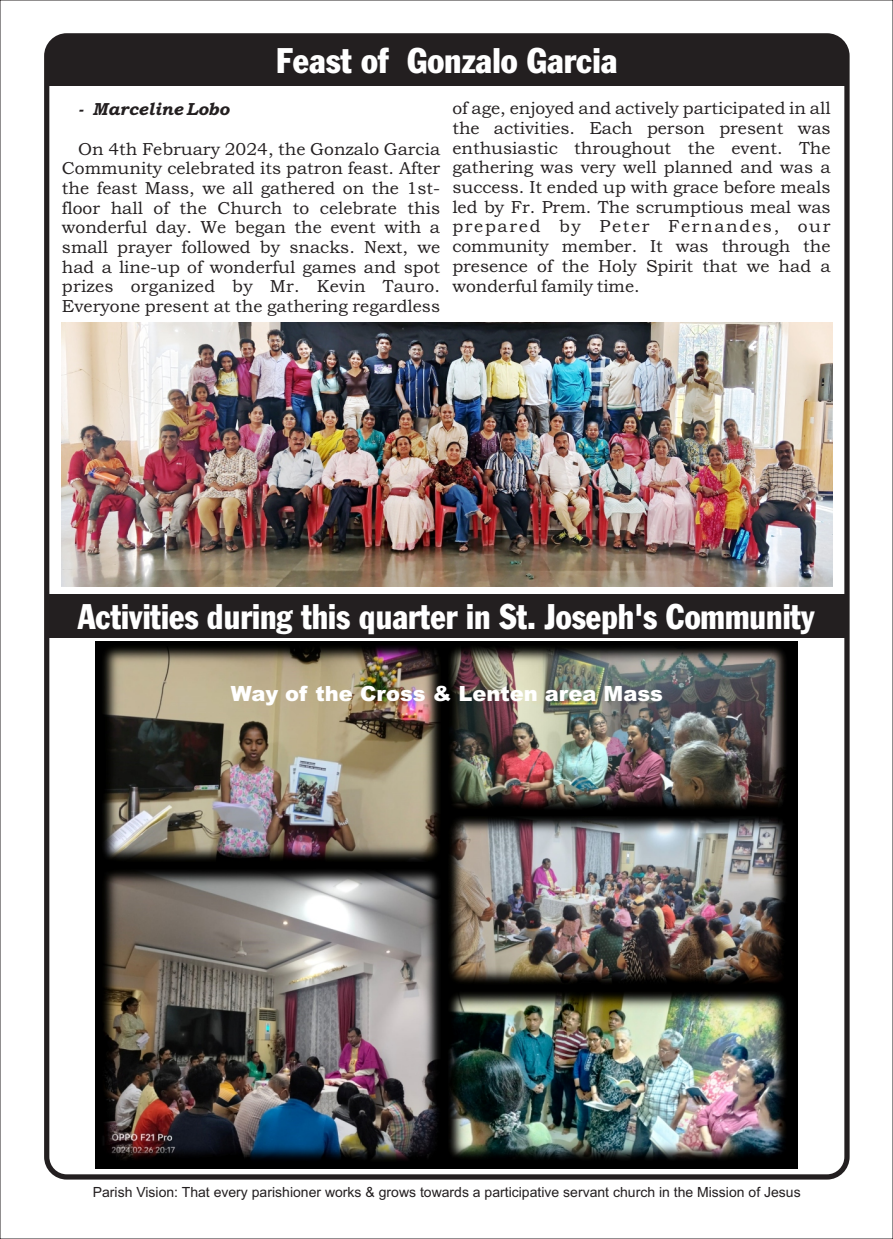
<style>
.page{position:relative;width:893px;height:1239px;background:#fff}
.page>*{position:absolute;margin:0;border:0;box-sizing:border-box;transform-origin:0 0}
.t1{font:35px "Franklin Gothic Condensed";color:#fff;scale:.95 1}
.t2{font:35px "Franklin Gothic Condensed";color:#fff}
.t3{font:900 21px "Arial";color:#fff}
.t4{font:17.5px/19.6px "Bookman Old Style";color:#231f20;text-align:justify}
.t5{font:italic 700 17.5px "Bookman Old Style";color:#231f20}
.t6{font:14px "Arial";color:#231f20}
</style>
<div class="page">
<div style="left:47px;top:36px;width:799px;height:50px;background:#231f20"></div>
<div style="left:44px;top:33px;width:805px;height:1147px;border:5px solid #231f20;border-radius:20px"></div>
<div style="left:48px;top:594px;width:797px;height:44px;background:#231f20"></div>
<img style="left:62px;top:322px;width:770px;height:264px">
<img style="left:95px;top:642px;width:702px;height:527px">
<h1 class="t2" style="left:276px;top:47px;width:343px">Feast of Gonzalo Garcia</h1>
<p class="t5" style="left:78px;top:103px;width:152px">- Marceline Lobo</p>
<p class="t4" style="left:62px;top:140px;width:380px;text-indent:16px">On 4th February 2024, the Gonzalo Garcia Community celebrated its patron feast. After the feast Mass, we all gathered on the 1st&shy;floor hall of the Church to celebrate this wonderful day. We began the event with a small prayer followed by snacks. Next, we had a line-up of wonderful games and spot prizes organized by Mr. Kevin Tauro.<br>Everyone present at the gathering regardless</p>
<p class="t4" style="left:452px;top:100px;width:380px">of age, enjoyed and actively participated in all the activities. Each person present was enthusiastic throughout the event. The gathering was very well planned and was a success. It ended up with grace before meals led by Fr. Prem. The scrumptious meal was prepared by Peter Fernandes, our community member. It was through the presence of the Holy Spirit that we had a wonderful family time.</p>
<h1 class="t1" style="left:78px;top:604px;width:777px">Activities during this quarter in St. Joseph's Community</h1>
<p class="t3" style="left:231px;top:686px;width:434px">Way of the Cross &amp; Lenten area Mass</p>
<p class="t6" style="left:93px;top:1187px;width:709px">Parish Vision: That every parishioner works &amp; grows towards a participative servant church in the Mission of Jesus</p>
</div>
